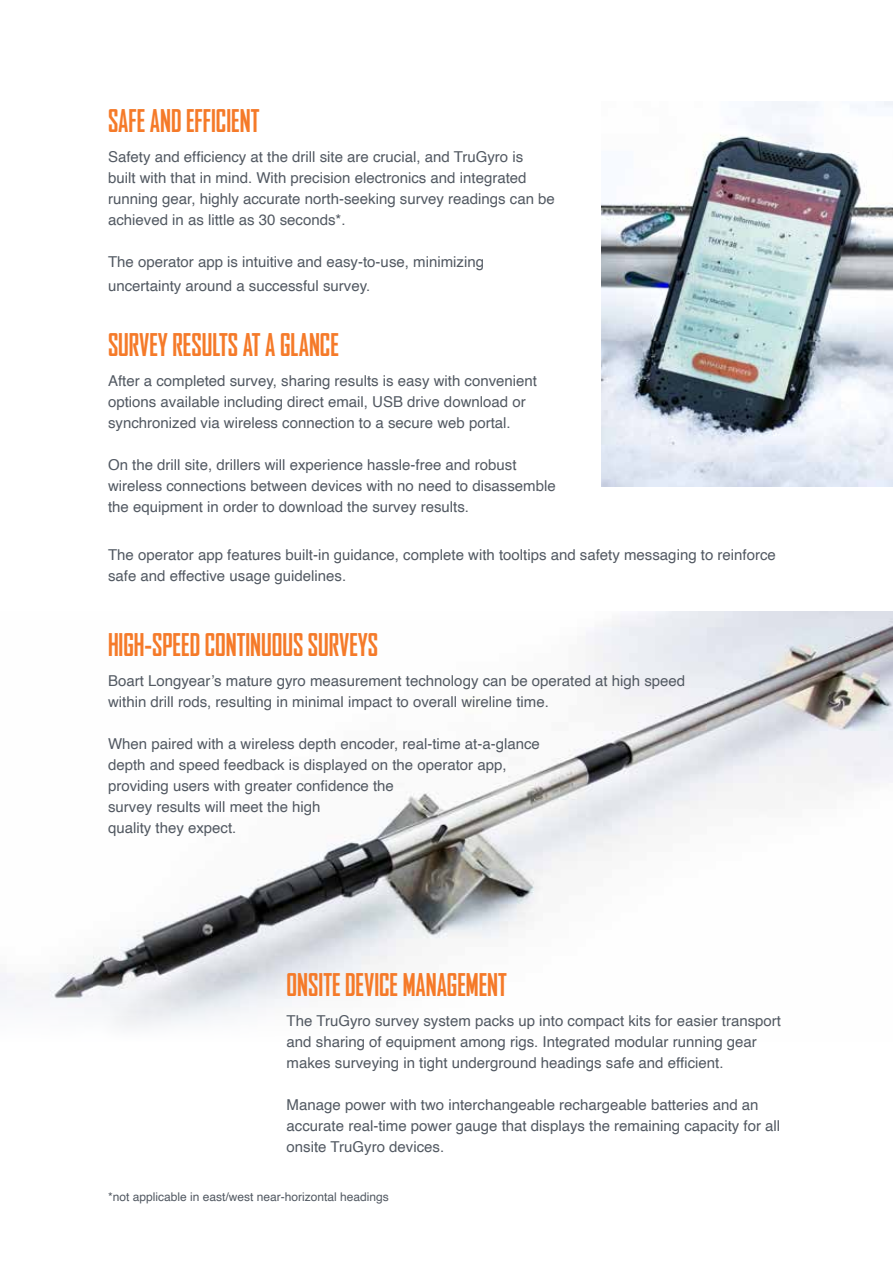
<style>
.page{position:relative;width:893px;height:1263px;background:#fff}
.page>*{position:absolute;margin:0;border:0;box-sizing:border-box;transform-origin:0 0}
.t1{font:700 condensed 30px "Agency FB";color:#f57a29}
.t2{font:15px/21px "Helvetica";color:#525962}
.t3{font:12px "Helvetica";color:#525962}
</style>
<div class="page">
<img style="left:601px;top:101px;width:292px;height:385px">
<img style="left:0;top:612px;width:893px;height:415px">
<h1 class="t1" style="left:108px;top:103px;width:153px">SAFE AND EFFICIENT</h1>
<p class="t2" style="left:108px;top:147px;width:448px">Safety and efficiency at the drill site are crucial, and TruGyro is<br>built with that in mind. With precision electronics and integrated running gear, highly accurate north-seeking survey readings can be achieved in as little as 30 seconds*.</p>
<p class="t2" style="left:108px;top:250px;width:377px;line-height:24px">The operator app is intuitive and easy-to-use, minimizing uncertainty around a successful survey.</p>
<h1 class="t1" style="left:108px;top:327px;width:232px">SURVEY RESULTS AT A GLANCE</h1>
<p class="t2" style="left:108px;top:370px;width:431px">After a completed survey, sharing results is easy with convenient options available including direct email, USB drive download or synchronized via wireless connection to a secure web portal.</p>
<p class="t2" style="left:108px;top:454px;width:449px">On the drill site, drillers will experience hassle-free and robust wireless connections between devices with no need to disassemble the equipment in order to download the survey results.</p>
<p class="t2" style="left:108px;top:544px;width:669px">The operator app features built-in guidance, complete with tooltips and safety messaging to reinforce safe and effective usage guidelines.</p>
<h1 class="t1" style="left:108px;top:628px;width:272px">HIGH-SPEED CONTINUOUS SURVEYS</h1>
<p class="t2" style="left:108px;top:671px;width:579px">Boart Longyear’s mature gyro measurement technology can be operated at high speed within drill rods, resulting in minimal impact to overall wireline time.</p>
<p class="t2" style="left:108px;top:734px;width:433px">When paired with a wireless depth encoder, real-time at-a-glance depth and speed feedback is displayed on the operator app, providing users with greater confidence the<br>survey results will meet the high<br>quality they expect.</p>
<h1 class="t1" style="left:287px;top:967px;width:222px">ONSITE DEVICE MANAGEMENT</h1>
<p class="t2" style="left:287px;top:1011px;width:496px">The TruGyro survey system packs up into compact kits for easier transport and sharing of equipment among rigs. Integrated modular running gear makes surveying in tight underground headings safe and efficient.</p>
<p class="t2" style="left:287px;top:1095px;width:495px">Manage power with two interchangeable rechargeable batteries and an accurate real-time power gauge that displays the remaining capacity for all onsite TruGyro devices.</p>
<p class="t3" style="left:108px;top:1187px;width:282px">*not applicable in east/west near-horizontal headings</p>
</div>
